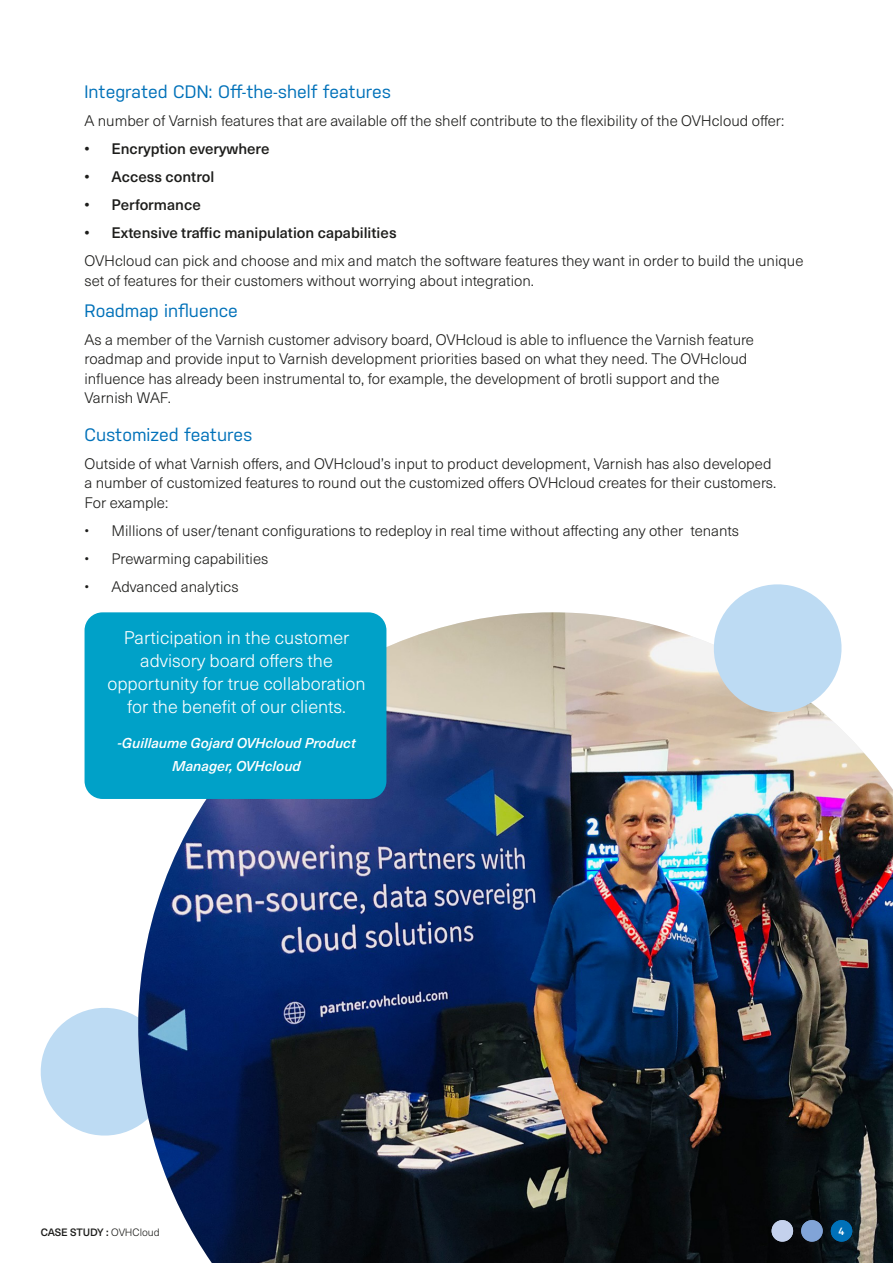
<style>
.page{position:relative;width:893px;height:1263px;background:#fff}
.page>*{position:absolute;margin:0;border:0;box-sizing:border-box;transform-origin:0 0}
.t1{font:300 18px/23.1px "Neue Haas Unica W1 G";color:#fff;text-align:center}
.t2{font:18px "Nudista";color:#0071b9}
.t3{font:300 15px/19.5px "Neue Haas Unica W1 G";color:#1d1d1b}
.t4{font:500 15px "Neue Haas Unica W1 G";color:#1d1d1b}
.t5{font:italic 500 14.1px/23.1px "Neue Haas Unica W1 G";color:#fff;text-align:center}
.t6{font:500 10.5px "Neue Haas Unica W1 G";letter-spacing:-.015em;color:#1d1d1b}
.t7{font:600 10.5px "Nudista";color:#fff}
.s1{font-weight:300}
</style>
<div class="page">
<svg style="left:40px;top:1008px;width:98px;height:128px"></svg>
<img style="left:138px;top:612px;width:755px;height:651px">
<div style="left:831px;top:1220px;width:21px;height:21px;background:#0071b9;border-radius:50%"></div>
<div style="left:801px;top:1220px;width:22px;height:21px;background:#81a4d7;border-radius:50%"></div>
<div style="left:772px;top:1220px;width:21px;height:21px;background:#c4d1ec;border-radius:50%"></div>
<svg style="left:708px;top:584px;width:139px;height:134px"></svg>
<div style="left:85px;top:612px;width:301px;height:187px;background:#00a1c8;border-radius:18px"></div>
<p class="t2" style="left:85px;top:82px;width:308px">Integrated CDN: Off-the-shelf features</p>
<p class="t3" style="left:85px;top:111px;width:701px">A number of Varnish features that are available off the shelf contribute to the flexibility of the OVHcloud offer:</p>
<p class="t4" style="left:85px;top:138px;width:186px">• Encryption everywhere</p>
<p class="t4" style="left:85px;top:166px;width:131px">• Access control</p>
<p class="t4" style="left:85px;top:194px;width:118px">• Performance</p>
<p class="t4" style="left:85px;top:222px;width:314px">• Extensive traffic manipulation capabilities</p>
<p class="t3" style="left:85px;top:251px;width:720px">OVHcloud can pick and choose and mix and match the software features they want in order to build the unique set of features for their customers without worrying about integration.</p>
<p class="t2" style="left:85px;top:300px;width:155px">Roadmap influence</p>
<p class="t3" style="left:85px;top:329px;width:671px">As a member of the Varnish customer advisory board, OVHcloud is able to influence the Varnish feature roadmap and provide input to Varnish development priorities based on what they need. The OVHcloud influence has already been instrumental to, for example, the development of brotli support and the Varnish WAF.</p>
<p class="t2" style="left:85px;top:424px;width:169px">Customized features</p>
<p class="t3" style="left:85px;top:453px;width:693px">Outside of what Varnish offers, and OVHcloud’s input to product development, Varnish has also developed a number of customized features to round out the customized offers OVHcloud creates for their customers.<br>For example:</p>
<p class="t3" style="left:85px;top:520px;width:656px">• Millions of user/tenant configurations to redeploy in real time without affecting any other tenants</p>
<p class="t3" style="left:85px;top:548px;width:185px">• Prewarming capabilities</p>
<p class="t3" style="left:85px;top:576px;width:156px">• Advanced analytics</p>
<p class="t1" style="left:107px;top:625px;width:260px">Participation in the customer advisory board offers the opportunity for true collaboration for the benefit of our clients.</p>
<p class="t5" style="left:117px;top:730px;width:240px">-Guillaume Gojard OVHcloud Product<br>Manager, OVHcloud</p>
<p class="t6" style="left:41px;top:1225px;width:121px">CASE STUDY : <span class="s1">OVHCloud</span></p>
<p class="t7" style="left:838px;top:1225px;width:8px">4</p>
</div>
